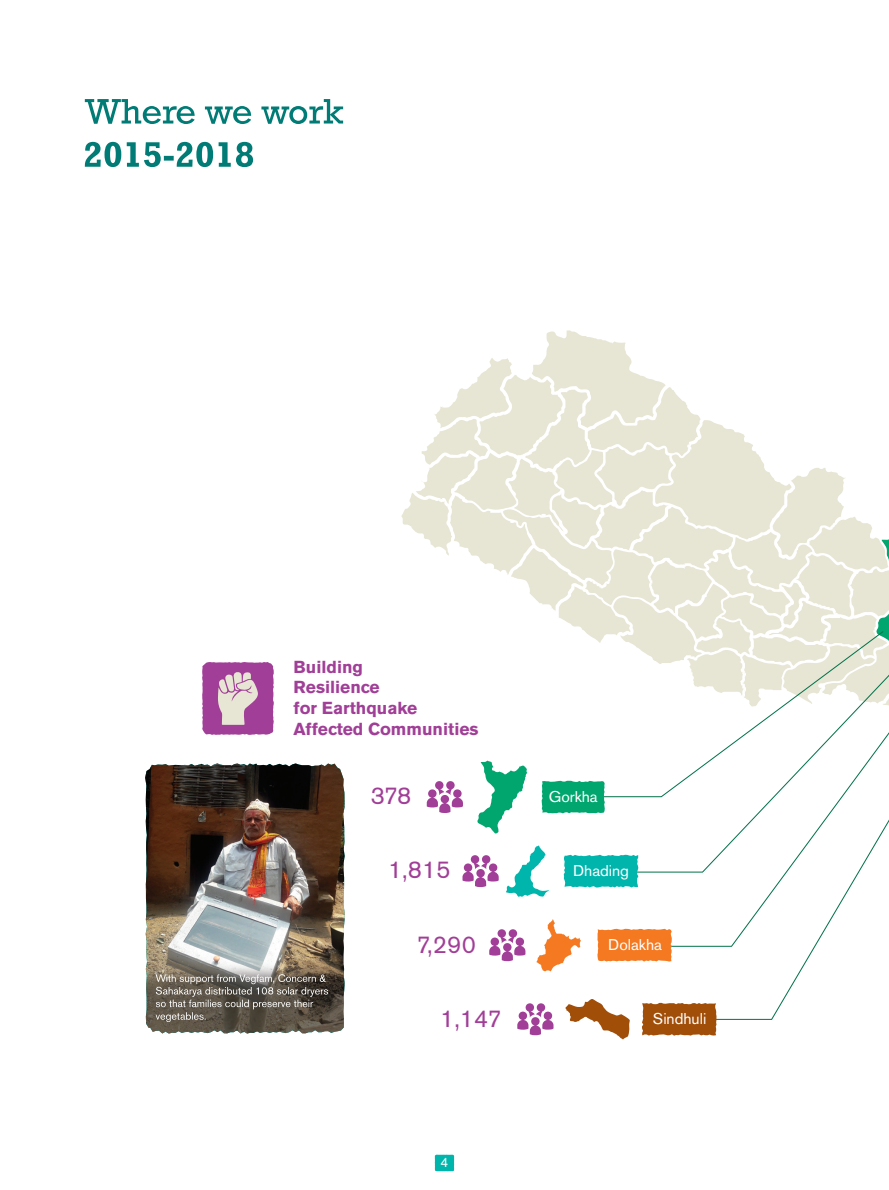
<style>
.page{position:relative;width:889px;height:1190px;background:#fff}
.page>*{position:absolute;margin:0;border:0;box-sizing:border-box;transform-origin:0 0}
.t1{font:24.3px "Akzidenz Grotesk BE";color:#a13e97}
.t2{font:700 17.25px/20.7px "Akzidenz Grotesk BE";color:#a13e97}
.t3{font:15.45px "Akzidenz Grotesk BE";color:#fff}
.t4{font:13.5px "Akzidenz Grotesk BE";color:#fff}
</style>
<div class="page">
<svg style="left:435px;top:1154px;width:19px;height:17px"></svg>
<svg style="left:401px;top:330px;width:488px;height:327px"></svg>
<svg style="left:595px;top:630px;width:289px;height:167px"></svg>
<svg style="left:636px;top:657px;width:253px;height:215px"></svg>
<svg style="left:665px;top:678px;width:224px;height:268px"></svg>
<svg style="left:714px;top:712px;width:175px;height:307px"></svg>
<svg style="left:477px;top:760px;width:50px;height:73px"></svg>
<svg style="left:427px;top:781px;width:36px;height:32px"></svg>
<svg style="left:542px;top:780px;width:63px;height:33px;background:#10ab77"></svg>
<svg style="left:506px;top:845px;width:43px;height:51px"></svg>
<svg style="left:462px;top:855px;width:37px;height:32px"></svg>
<svg style="left:564px;top:854px;width:74px;height:33px;background:#10b9b1"></svg>
<svg style="left:536px;top:919px;width:45px;height:52px"></svg>
<svg style="left:489px;top:929px;width:36px;height:32px"></svg>
<svg style="left:597px;top:928px;width:75px;height:33px;background:#f48230"></svg>
<svg style="left:565px;top:999px;width:65px;height:40px"></svg>
<svg style="left:517px;top:1003px;width:36px;height:32px"></svg>
<svg style="left:642px;top:1002px;width:74px;height:33px;background:#a65818"></svg>
<svg style="left:202px;top:662px;width:72px;height:73px;background:#b671aa"></svg>
<img style="left:145px;top:763px;width:200px;height:270px">
<svg style="left:156px;top:974px;width:172px;height:48px;background:#6d665d"></svg>
<svg style="left:85px;top:99px;width:258px;height:25px"></svg>
<svg style="left:85px;top:142px;width:168px;height:25px"></svg>
<p class="t2" style="left:294px;top:656px;width:186px">Building<br>Resilience<br>for Earthquake<br>Affected Communities</p>
<p class="t1" style="left:371px;top:781px;width:42px">378</p>
<p class="t3" style="left:549px;top:787px;width:51px">Gorkha</p>
<p class="t1" style="left:388px;top:855px;width:64px">1,815</p>
<p class="t3" style="left:573px;top:861px;width:57px">Dhading</p>
<p class="t1" style="left:416px;top:929px;width:61px">7,290</p>
<p class="t3" style="left:608px;top:935px;width:55px">Dolakha</p>
<p class="t1" style="left:440px;top:1003px;width:63px">1,147</p>
<p class="t3" style="left:653px;top:1009px;width:55px">Sindhuli</p>
<p class="t4" style="left:440px;top:1154px;width:9px">4</p>
</div>
